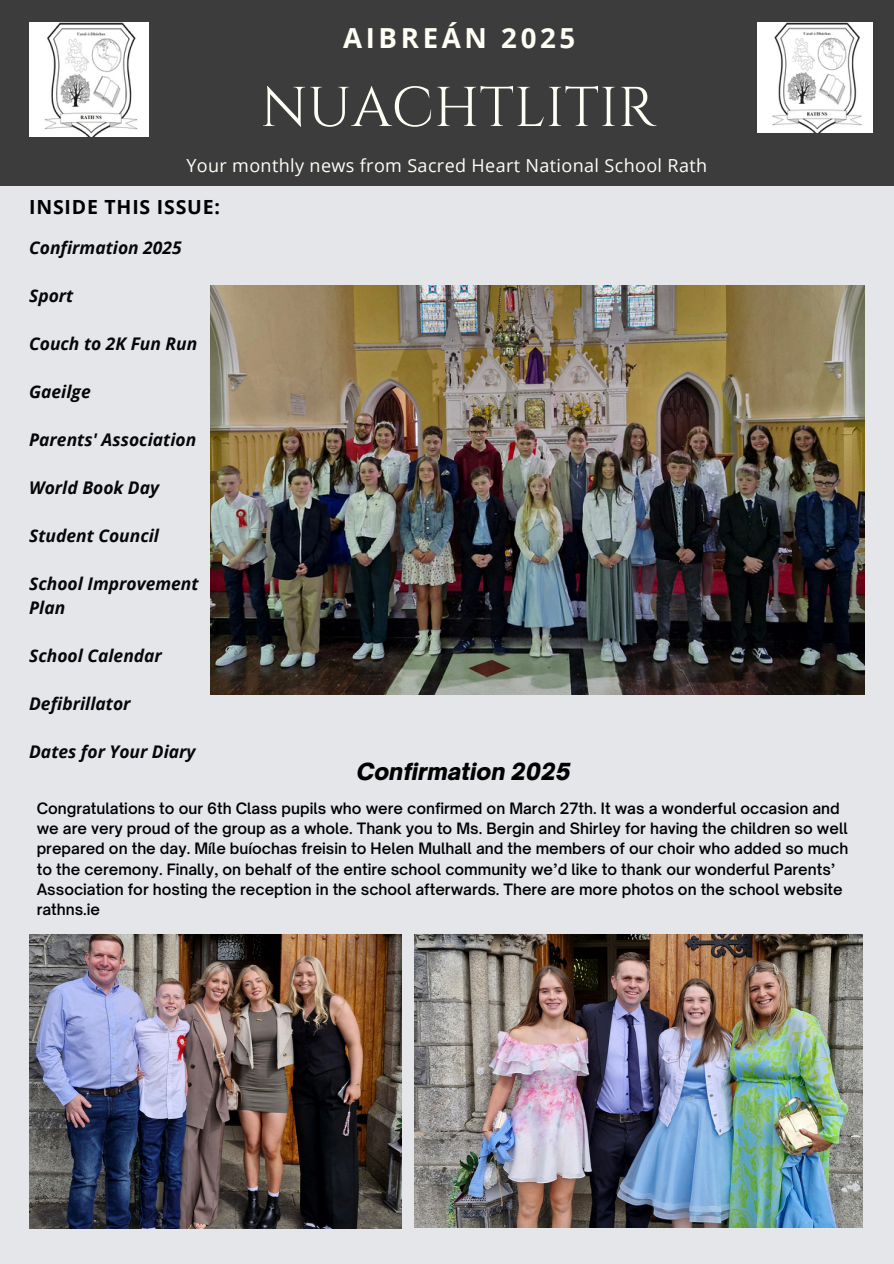
<style>
.page{position:relative;width:894px;height:1264px;background:#fff}
.page>*{position:absolute;margin:0;border:0;box-sizing:border-box;transform-origin:0 0}
.t1{font:55.95px "Cinzel";color:#fffff6}
.t2{font:700 27.6px "Open Sans";letter-spacing:.13em;color:#fffff6}
.t3{font:italic 900 22.5px "Open Sauce One";color:#000}
.t4{font:700 19.5px "Open Sans";letter-spacing:.04em;color:#000}
.t5{font:18px "Open Sans";letter-spacing:.02em;color:#fffff6}
.t6{font:italic 700 17.4px/24px "Open Sans";color:#070708}
.t7{font:600 15px/20.2px "Open Sauce One";color:#000}
</style>
<div class="page">
<div style="left:0;top:0;width:893px;height:1263px;background:#e5e6ea"></div>
<div style="left:0;top:0;width:893px;height:186px;background:#3d3c3d"></div>
<img style="left:210px;top:285px;width:654px;height:409px">
<img style="left:29px;top:22px;width:119px;height:114px">
<img style="left:757px;top:22px;width:115px;height:111px">
<img style="left:29px;top:934px;width:372px;height:294px">
<img style="left:414px;top:934px;width:448px;height:293px">
<p class="t2" style="left:343px;top:19px;width:233px">AIBREÁN 2025</p>
<h3 class="t1" style="left:260px;top:72px;width:397px">NUACHTLITIR</h3>
<p class="t5" style="left:186px;top:152px;width:522px">Your monthly news from Sacred Heart National School Rath</p>
<p class="t4" style="left:29px;top:193px;width:192px">INSIDE THIS ISSUE:</p>
<h1 class="t6" style="left:29px;top:235px;width:154px">Confirmation 2025</h1>
<p class="t6" style="left:29px;top:283px;width:46px">Sport</p>
<h4 class="t6" style="left:29px;top:331px;width:169px">Couch to 2K Fun Run</h4>
<h6 class="t6" style="left:29px;top:379px;width:63px">Gaeilge</h6>
<h6 class="t6" style="left:29px;top:427px;width:168px">Parents' Association</h6>
<h6 class="t6" style="left:29px;top:475px;width:131px">World Book Day</h6>
<h6 class="t6" style="left:29px;top:523px;width:131px">Student Council</h6>
<h6 class="t6" style="left:29px;top:571px;width:171px">School Improvement<br>Plan</h6>
<h6 class="t6" style="left:29px;top:643px;width:134px">School Calendar</h6>
<h6 class="t6" style="left:29px;top:691px;width:103px">Defibrillator</h6>
<h6 class="t6" style="left:29px;top:739px;width:168px">Dates for Your Diary</h6>
<h6 class="t7" style="left:37px;top:798px;width:813px">Congratulations to our 6th Class pupils who were confirmed on March 27th. It was a wonderful occasion and we are very proud of the group as a whole. Thank you to Ms. Bergin and Shirley for having the children so well prepared on the day. Míle buíochas freisin to Helen Mulhall and the members of our choir who added so much to the ceremony. Finally, on behalf of the entire school community we’d like to thank our wonderful Parents’ Association for hosting the reception in the school afterwards. There are more photos on the school website rathns.ie</h6>
<h6 class="t3" style="left:357px;top:757px;width:215px">Confirmation 2025</h6>
</div>
